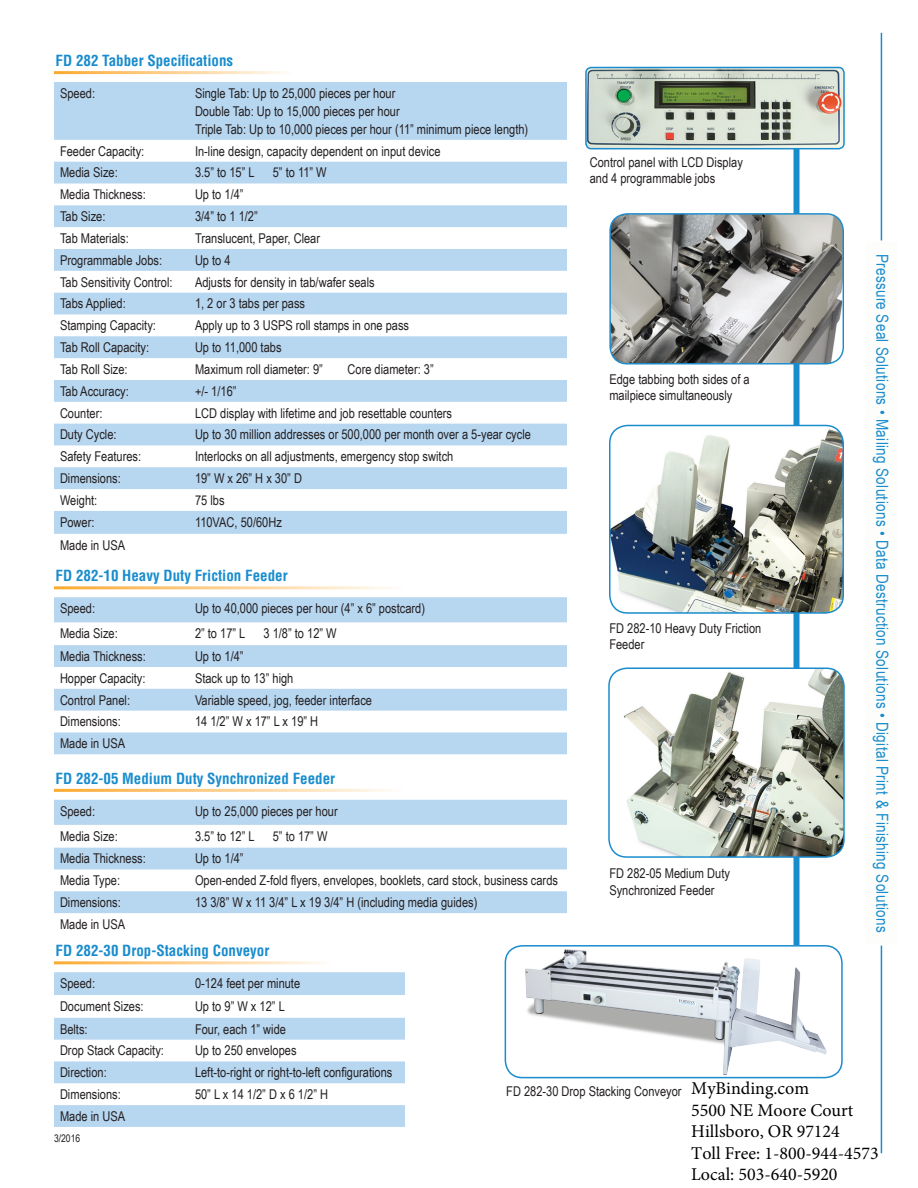
<style>
.page{position:relative;width:918px;height:1188px;background:#fff}
.page>*{position:absolute;margin:0;border:0;box-sizing:border-box;transform-origin:0 0}
.t1{font:18px/21.6px "Minion Pro";color:#000}
.t2{font:16.5px "Arial Narrow";letter-spacing:.02em;color:#198ccd}
.t3{font:700 condensed 15px "Helvetica";color:#198ccd}
.List_Paragraph{font:13.5px/16.2px "Arial Narrow";color:#231f20}
.t4{font:10.5px "Arial Narrow";color:#231f20}
.s1{font-family:"Minion Pro";font-size:18px;color:#000}
</style>
<div class="page">
<div style="left:794px;top:129px;width:6px;height:897px;background:#198ccd"></div>
<hr style="left:881px;top:33px;width:1px;height:1120px;background:#198ccd">
<div style="left:864px;top:240px;width:35px;height:706px;background:#fdfefc"></div>
<svg style="left:54px;top:82px;width:513px;height:452px;fill:#b7d6f0"></svg>
<svg style="left:54px;top:972px;width:351px;height:155px;fill:#b7d6f0"></svg>
<svg style="left:54px;top:800px;width:513px;height:113px;fill:#b7d6f0"></svg>
<svg style="left:54px;top:597px;width:513px;height:157px;fill:#b7d6f0"></svg>
<img style="left:611px;top:214px;width:232px;height:150px">
<div style="left:609px;top:213px;width:235px;height:151px;border:1px solid #198ccd;border-radius:17px"></div>
<img style="left:505px;top:946px;width:337px;height:132px">
<div style="left:505px;top:945px;width:338px;height:133px;border:2px solid #198ccd;border-radius:17px"></div>
<img style="left:609px;top:668px;width:235px;height:189px">
<div style="left:608px;top:668px;width:237px;height:190px;border:2px solid #198ccd;border-radius:18px"></div>
<img style="left:610px;top:425px;width:233px;height:188px">
<div style="left:609px;top:425px;width:235px;height:189px;border:2px solid #198ccd;border-radius:18px"></div>
<img style="left:586px;top:68px;width:258px;height:81px">
<div style="left:585px;top:67px;width:260px;height:82px;border:2px solid #198ccd;border-radius:5px"></div>
<p class="t3" style="left:56px;top:51px;width:179px">FD 282 Tabber Specifications</p>
<p class="List_Paragraph" style="left:60px;top:84px;width:37px">Speed:</p>
<p class="List_Paragraph" style="left:195px;top:84px;width:202px">Single Tab: Up to 25,000 pieces per hour</p>
<p class="List_Paragraph" style="left:195px;top:102px;width:206px">Double Tab: Up to 15,000 pieces per hour</p>
<p class="List_Paragraph" style="left:195px;top:120px;width:335px">Triple Tab: Up to 10,000 pieces per hour (11” minimum piece length)</p>
<p class="List_Paragraph" style="left:60px;top:142px;width:86px">Feeder Capacity:</p>
<p class="List_Paragraph" style="left:195px;top:142px;width:247px">In-line design, capacity dependent on input device</p>
<p class="List_Paragraph" style="left:60px;top:164px;width:59px">Media Size:</p>
<p class="List_Paragraph" style="left:195px;top:164px;width:61px">3.5” to 15” L</p>
<p class="List_Paragraph" style="left:273px;top:164px;width:55px">5” to 11” W</p>
<p class="List_Paragraph" style="left:60px;top:186px;width:87px">Media Thickness:</p>
<p class="List_Paragraph" style="left:195px;top:186px;width:50px">Up to 1/4”</p>
<p class="List_Paragraph" style="left:60px;top:208px;width:47px">Tab Size:</p>
<p class="List_Paragraph" style="left:195px;top:208px;width:64px">3/4” to 1 1/2”</p>
<p class="List_Paragraph" style="left:60px;top:230px;width:70px">Tab Materials:</p>
<p class="List_Paragraph" style="left:195px;top:230px;width:127px">Translucent, Paper, Clear</p>
<p class="List_Paragraph" style="left:60px;top:251px;width:104px">Programmable Jobs:</p>
<p class="List_Paragraph" style="left:195px;top:251px;width:37px">Up to 4</p>
<p class="List_Paragraph" style="left:60px;top:273px;width:114px">Tab Sensitivity Control:</p>
<p class="List_Paragraph" style="left:195px;top:273px;width:181px">Adjusts for density in tab/wafer seals</p>
<p class="List_Paragraph" style="left:60px;top:295px;width:67px">Tabs Applied:</p>
<p class="List_Paragraph" style="left:195px;top:295px;width:112px">1, 2 or 3 tabs per pass</p>
<p class="List_Paragraph" style="left:60px;top:317px;width:97px">Stamping Capacity:</p>
<p class="List_Paragraph" style="left:195px;top:317px;width:216px">Apply up to 3 USPS roll stamps in one pass</p>
<p class="List_Paragraph" style="left:60px;top:339px;width:91px">Tab Roll Capacity:</p>
<p class="List_Paragraph" style="left:195px;top:339px;width:88px">Up to 11,000 tabs</p>
<p class="List_Paragraph" style="left:60px;top:361px;width:69px">Tab Roll Size:</p>
<p class="List_Paragraph" style="left:195px;top:361px;width:129px">Maximum roll diameter: 9”</p>
<p class="List_Paragraph" style="left:348px;top:361px;width:88px">Core diameter: 3”</p>
<p class="List_Paragraph" style="left:60px;top:382px;width:70px">Tab Accuracy:</p>
<p class="List_Paragraph" style="left:195px;top:382px;width:43px">+/- 1/16”</p>
<p class="List_Paragraph" style="left:60px;top:404px;width:44px">Counter:</p>
<p class="List_Paragraph" style="left:195px;top:404px;width:259px">LCD display with lifetime and job resettable counters</p>
<p class="List_Paragraph" style="left:60px;top:426px;width:58px">Duty Cycle:</p>
<p class="List_Paragraph" style="left:195px;top:426px;width:337px">Up to 30 million addresses or 500,000 per month over a 5-year cycle</p>
<p class="List_Paragraph" style="left:60px;top:448px;width:83px">Safety Features:</p>
<p class="List_Paragraph" style="left:195px;top:448px;width:260px">Interlocks on all adjustments, emergency stop switch</p>
<p class="List_Paragraph" style="left:60px;top:470px;width:62px">Dimensions:</p>
<p class="List_Paragraph" style="left:195px;top:470px;width:109px">19” W x 26” H x 30” D</p>
<p class="List_Paragraph" style="left:60px;top:492px;width:39px">Weight:</p>
<p class="List_Paragraph" style="left:195px;top:492px;width:31px">75 lbs</p>
<p class="List_Paragraph" style="left:60px;top:513px;width:36px">Power:</p>
<p class="List_Paragraph" style="left:195px;top:513px;width:88px">110VAC, 50/60Hz</p>
<p class="List_Paragraph" style="left:60px;top:536px;width:67px">Made in USA</p>
<p class="t3" style="left:56px;top:566px;width:234px">FD 282-10 Heavy Duty Friction Feeder</p>
<p class="List_Paragraph" style="left:60px;top:600px;width:37px">Speed:</p>
<p class="List_Paragraph" style="left:195px;top:600px;width:232px">Up to 40,000 pieces per hour (4” x 6” postcard)</p>
<p class="List_Paragraph" style="left:60px;top:625px;width:59px">Media Size:</p>
<p class="List_Paragraph" style="left:195px;top:625px;width:52px">2” to 17” L</p>
<p class="List_Paragraph" style="left:264px;top:625px;width:75px">3 1/8” to 12” W</p>
<p class="List_Paragraph" style="left:60px;top:648px;width:87px">Media Thickness:</p>
<p class="List_Paragraph" style="left:195px;top:648px;width:50px">Up to 1/4”</p>
<p class="List_Paragraph" style="left:60px;top:669px;width:87px">Hopper Capacity:</p>
<p class="List_Paragraph" style="left:195px;top:669px;width:100px">Stack up to 13” high</p>
<p class="List_Paragraph" style="left:60px;top:691px;width:72px">Control Panel:</p>
<p class="List_Paragraph" style="left:195px;top:691px;width:179px">Variable speed, jog, feeder interface</p>
<p class="List_Paragraph" style="left:60px;top:713px;width:62px">Dimensions:</p>
<p class="List_Paragraph" style="left:195px;top:713px;width:125px">14 1/2” W x 17” L x 19” H</p>
<p class="List_Paragraph" style="left:60px;top:735px;width:67px">Made in USA</p>
<p class="t3" style="left:56px;top:769px;width:281px">FD 282-05 Medium Duty Synchronized Feeder</p>
<p class="List_Paragraph" style="left:60px;top:802px;width:37px">Speed:</p>
<p class="List_Paragraph" style="left:195px;top:802px;width:144px">Up to 25,000 pieces per hour</p>
<p class="List_Paragraph" style="left:60px;top:827px;width:59px">Media Size:</p>
<p class="List_Paragraph" style="left:195px;top:827px;width:61px">3.5” to 12” L</p>
<p class="List_Paragraph" style="left:273px;top:827px;width:56px">5” to 17” W</p>
<p class="List_Paragraph" style="left:60px;top:850px;width:87px">Media Thickness:</p>
<p class="List_Paragraph" style="left:195px;top:850px;width:50px">Up to 1/4”</p>
<p class="List_Paragraph" style="left:60px;top:872px;width:62px">Media Type:</p>
<p class="List_Paragraph" style="left:195px;top:872px;width:365px">Open-ended Z-fold flyers, envelopes, booklets, card stock, business cards</p>
<p class="List_Paragraph" style="left:60px;top:894px;width:62px">Dimensions:</p>
<p class="List_Paragraph" style="left:195px;top:894px;width:284px">13 3/8” W x 11 3/4” L x 19 3/4” H (including media guides)</p>
<p class="List_Paragraph" style="left:60px;top:916px;width:67px">Made in USA</p>
<p class="List_Paragraph" style="left:590px;top:153px;width:155px">Control panel with LCD Display and 4 programmable jobs</p>
<p class="List_Paragraph" style="left:609px;top:371px;width:142px">Edge tabbing both sides of a mailpiece simultaneously</p>
<p class="List_Paragraph" style="left:609px;top:619px;width:153px">FD 282-10 Heavy Duty Friction<br>Feeder</p>
<p class="List_Paragraph" style="left:609px;top:865px;width:122px">FD 282-05 Medium Duty</p>
<p class="List_Paragraph" style="left:609px;top:881px;width:107px">Synchronized Feeder</p>
<p class="t2" style="left:895px;top:254px;width:680px;rotate:90deg">Pressure Seal Solutions • Mailing Solutions • Data Destruction Solutions • Digital Print &amp; Finishing Solutions</p>
<p class="t3" style="left:56px;top:941px;width:215px">FD 282-30 Drop-Stacking Conveyor</p>
<p class="List_Paragraph" style="left:60px;top:975px;width:37px">Speed:</p>
<p class="List_Paragraph" style="left:195px;top:975px;width:107px">0-124 feet per minute</p>
<p class="List_Paragraph" style="left:60px;top:998px;width:85px">Document Sizes:</p>
<p class="List_Paragraph" style="left:195px;top:998px;width:91px">Up to 9” W x 12” L</p>
<p class="List_Paragraph" style="left:60px;top:1020px;width:29px">Belts:</p>
<p class="List_Paragraph" style="left:195px;top:1020px;width:93px">Four, each 1” wide</p>
<p class="List_Paragraph" style="left:60px;top:1042px;width:105px">Drop Stack Capacity:</p>
<p class="List_Paragraph" style="left:195px;top:1042px;width:103px">Up to 250 envelopes</p>
<p class="List_Paragraph" style="left:60px;top:1064px;width:48px">Direction:</p>
<p class="List_Paragraph" style="left:195px;top:1064px;width:199px">Left-to-right or right-to-left configurations</p>
<p class="List_Paragraph" style="left:60px;top:1086px;width:62px">Dimensions:</p>
<p class="List_Paragraph" style="left:195px;top:1086px;width:135px">50” L x 14 1/2” D x 6 1/2” H</p>
<p class="List_Paragraph" style="left:60px;top:1108px;width:67px">Made in USA</p>
<p class="t4" style="left:54px;top:1130px;width:28px">3/2016</p>
<p class="List_Paragraph" style="left:506px;top:1083px;width:304px">FD 282-30 Drop Stacking Conveyor <span class="s1">MyBinding.com</span></p>
<h1 class="t1" style="left:691px;top:1099px;width:189px">5500 NE Moore Court<br>Hillsboro, OR 97124<br>Toll Free: 1-800-944-4573<br>Local: 503-640-5920</h1>
</div>
